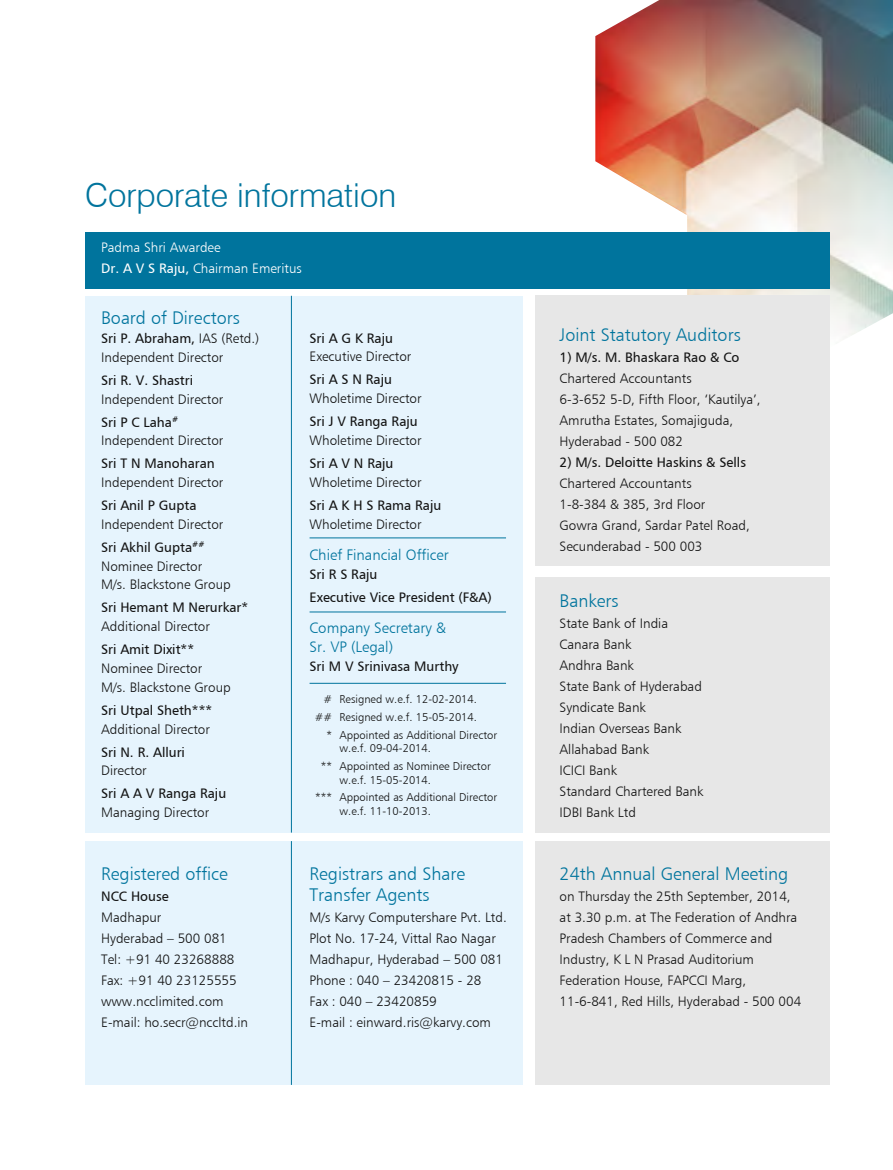
<style>
.page{position:relative;width:893px;height:1170px;background:#fff}
.page>*{position:absolute;margin:0;border:0;box-sizing:border-box;transform-origin:0 0}
.t1{font:300 33px "Swiss 721 BT";color:#00749d}
.t2{font:18px/21px "Humanist 777 Light BT";color:#00749d}
.t3{font:15px/18.8px "Humanist 777 Light BT";color:#00749d}
.t4{font:13.5px/21px "Humanist 777 Light BT";color:#131313}
.t5{font:13.5px/23px "Humanist 777 BT";color:#131313}
.t6{font:13.5px/21px "Humanist 777 Light BT";color:#fff}
.t7{font:11.25px/17.7px "Humanist 777 Light BT";color:#131313}
.s1{font-family:"Humanist 777 BT"}
.s2{font-family:"Humanist 777 Light BT"}
</style>
<div class="page">
<img style="left:595px;top:0;width:298px;height:363px">
<div style="left:85px;top:232px;width:744px;height:56px;background:#00749d"></div>
<div style="left:85px;top:296px;width:438px;height:536px;background:#e6f4fd"></div>
<div style="left:535px;top:296px;width:294px;height:270px;background:#e7e7e7"></div>
<div style="left:535px;top:577px;width:294px;height:255px;background:#e7e7e7"></div>
<div style="left:535px;top:841px;width:294px;height:243px;background:#e7e7e7"></div>
<div style="left:85px;top:841px;width:438px;height:243px;background:#e6f4fd"></div>
<hr style="left:291px;top:841px;width:1px;height:243px;background:#00749d">
<hr style="left:291px;top:296px;width:1px;height:536px;background:#00749d">
<hr style="left:310px;top:537px;width:196px;height:1px;background:#00749d">
<hr style="left:310px;top:611px;width:196px;height:1px;background:#00749d">
<hr style="left:310px;top:683px;width:196px;height:1px;background:#00749d">
<h1 class="t1" style="left:85px;top:175px;width:313px">Corporate information</h1>
<p class="t6" style="left:101px;top:237px;width:202px">Padma Shri Awardee<br><span class="s1">Dr. A V S Raju,</span> Chairman Emeritus</p>
<h2 class="t2" style="left:101px;top:307px;width:140px">Board of Directors</h2>
<p class="t5" style="left:101px;top:326px;width:160px">Sri P. Abraham, <span class="s2">IAS (Retd.)</span></p>
<p class="t4" style="left:101px;top:346px;width:124px">Independent Director</p>
<p class="t5" style="left:101px;top:368px;width:93px">Sri R. V. Shastri</p>
<p class="t4" style="left:101px;top:388px;width:124px">Independent Director</p>
<p class="t5" style="left:101px;top:410px;width:78px">Sri P C Laha<sup>#</sup></p>
<p class="t4" style="left:101px;top:430px;width:124px">Independent Director</p>
<p class="t5" style="left:101px;top:452px;width:115px">Sri T N Manoharan</p>
<p class="t4" style="left:101px;top:471px;width:124px">Independent Director</p>
<p class="t5" style="left:101px;top:493px;width:97px">Sri Anil P Gupta</p>
<p class="t4" style="left:101px;top:513px;width:124px">Independent Director</p>
<p class="t5" style="left:101px;top:535px;width:105px">Sri Akhil Gupta<sup>##</sup></p>
<p class="t4" style="left:101px;top:556px;width:131px;line-height:18.8px">Nominee Director<br>M/s. Blackstone Group</p>
<p class="t5" style="left:101px;top:596px;width:149px">Sri Hemant M Nerurkar*</p>
<p class="t4" style="left:101px;top:615px;width:110px">Additional Director</p>
<p class="t5" style="left:101px;top:637px;width:94px">Sri Amit Dixit**</p>
<p class="t4" style="left:101px;top:658px;width:131px;line-height:18.8px">Nominee Director<br>M/s. Blackstone Group</p>
<p class="t5" style="left:101px;top:698px;width:112px">Sri Utpal Sheth***</p>
<p class="t4" style="left:101px;top:718px;width:110px">Additional Director</p>
<p class="t5" style="left:101px;top:740px;width:85px">Sri N. R. Alluri</p>
<p class="t4" style="left:101px;top:759px;width:47px">Director</p>
<p class="t5" style="left:101px;top:781px;width:127px">Sri A A V Ranga Raju</p>
<p class="t4" style="left:101px;top:801px;width:110px">Managing Director</p>
<p class="t5" style="left:310px;top:326px;width:85px">Sri A G K Raju</p>
<p class="t4" style="left:310px;top:346px;width:103px">Executive Director</p>
<p class="t5" style="left:310px;top:368px;width:84px">Sri A S N Raju</p>
<p class="t4" style="left:310px;top:388px;width:114px">Wholetime Director</p>
<p class="t5" style="left:310px;top:410px;width:110px">Sri J V Ranga Raju</p>
<p class="t4" style="left:310px;top:429px;width:114px">Wholetime Director</p>
<p class="t5" style="left:310px;top:451px;width:85px">Sri A V N Raju</p>
<p class="t4" style="left:310px;top:471px;width:114px">Wholetime Director</p>
<p class="t5" style="left:310px;top:493px;width:133px">Sri A K H S Rama Raju</p>
<p class="t4" style="left:310px;top:513px;width:114px">Wholetime Director</p>
<p class="t3" style="left:310px;top:545px;width:141px">Chief Financial Officer</p>
<p class="t5" style="left:310px;top:562px;width:184px">Sri R S Raju<br>Executive Vice President (F&amp;A)</p>
<p class="t3" style="left:310px;top:618px;width:138px">Company Secretary &amp;<br>Sr. VP (Legal)</p>
<p class="t5" style="left:310px;top:654px;width:151px">Sri M V Srinivasa Murthy</p>
<p class="t7" style="left:323px;top:690px;width:155px"># Resigned w.e.f. 12-02-2014.</p>
<p class="t7" style="left:315px;top:708px;width:164px">## Resigned w.e.f. 15-05-2014.</p>
<p class="t7" style="left:326px;top:725px;width:172px">* Appointed as Additional Director</p>
<p class="t7" style="left:321px;top:739px;width:171px;text-indent:19px">w.e.f. 09-04-2014.<br>** Appointed as Nominee Director</p>
<p class="t7" style="left:315px;top:770px;width:183px;text-indent:24px">w.e.f. 15-05-2014.<br>*** Appointed as Additional Director</p>
<p class="t7" style="left:340px;top:801px;width:93px">w.e.f. 11-10-2013.</p>
<h2 class="t2" style="left:101px;top:863px;width:128px">Registered office</h2>
<p class="t5" style="left:101px;top:884px;width:69px">NCC House</p>
<p class="t4" style="left:101px;top:906px;width:148px">Madhapur<br>Hyderabad – 500 081<br>Tel: +91 40 23268888<br>Fax: +91 40 23125555 www.ncclimited.com<br>E-mail: ho.secr@nccltd.in</p>
<h2 class="t2" style="left:310px;top:863px;width:157px">Registrars and Share<br>Transfer Agents</h2>
<p class="t4" style="left:310px;top:906px;width:199px">M/s Karvy Computershare Pvt. Ltd.<br>Plot No. 17-24, Vittal Rao Nagar<br>Madhapur, Hyderabad – 500 081<br>Phone : 040 – 23420815 - 28<br>Fax : 040 – 23420859<br>E-mail : einward.ris@karvy.com</p>
<h2 class="t2" style="left:560px;top:323px;width:183px">Joint Statutory Auditors</h2>
<p class="t5" style="left:560px;top:345px;width:181px">1) M/s. M. Bhaskara Rao &amp; Co</p>
<p class="t4" style="left:560px;top:367px;width:203px">Chartered Accountants<br>6-3-652 5-D, Fifth Floor, ‘Kautilya’,<br>Amrutha Estates, Somajiguda,<br>Hyderabad - 500 082</p>
<p class="t5" style="left:560px;top:450px;width:188px">2) M/s. Deloitte Haskins &amp; Sells</p>
<p class="t4" style="left:560px;top:472px;width:192px">Chartered Accountants<br>1-8-384 &amp; 385, 3rd Floor<br>Gowra Grand, Sardar Patel Road,<br>Secunderabad - 500 003</p>
<h2 class="t2" style="left:560px;top:589px;width:60px">Bankers</h2>
<p class="t4" style="left:560px;top:612px;width:145px">State Bank of India<br>Canara Bank<br>Andhra Bank<br>State Bank of Hyderabad<br>Syndicate Bank<br>Indian Overseas Bank<br>Allahabad Bank<br>ICICI Bank<br>Standard Chartered Bank<br>IDBI Bank Ltd</p>
<h2 class="t2" style="left:560px;top:863px;width:230px">24th Annual General Meeting</h2>
<p class="t4" style="left:560px;top:885px;width:243px">on Thursday the 25th September, 2014, at 3.30 p.m. at The Federation of Andhra Pradesh Chambers of Commerce and Industry, K L N Prasad Auditorium Federation House, FAPCCI Marg, 11-6-841, Red Hills, Hyderabad - 500 004</p>
</div>
